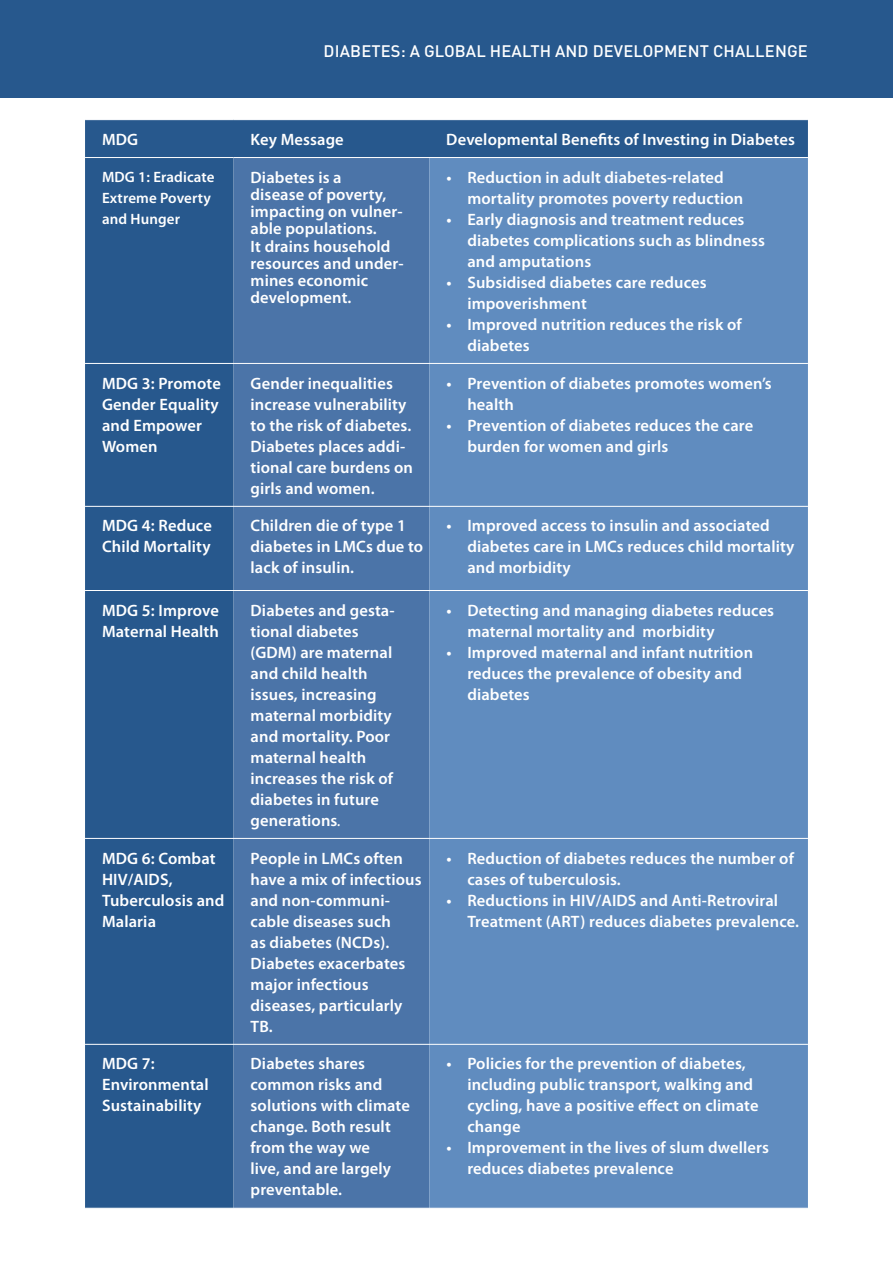
<style>
.page{position:relative;width:893px;height:1263px;background:#fff}
.page>*{position:absolute;margin:0;border:0;box-sizing:border-box;transform-origin:0 0}
.t1{font:600 16.5px/21px "Myriad Pro";letter-spacing:.01em;color:#fff}
.t2{font:500 16.5px "DIN Pro";letter-spacing:.01em;color:#fff}
.t3{font:600 15px/21px "Myriad Pro";letter-spacing:.01em;color:#fff}
.s1{font-weight:400;font-style:italic}
</style>
<div class="page">
<div style="left:0;top:0;width:893px;height:98px;background:#27588d"></div>
<div style="left:85px;top:120px;width:723px;height:1088px;background:#27588d"></div>
<div style="left:234px;top:158px;width:195px;height:1050px;background:#4b74a8"></div>
<div style="left:429px;top:158px;width:379px;height:1050px;background:#608cbf"></div>
<hr style="left:85px;top:157px;width:149px;height:1px;background:#fff">
<hr style="left:85px;top:363px;width:723px;height:1px;background:#fff">
<hr style="left:85px;top:506px;width:723px;height:1px;background:#fff">
<hr style="left:85px;top:590px;width:723px;height:1px;background:#fff">
<hr style="left:85px;top:838px;width:723px;height:1px;background:#fff">
<hr style="left:85px;top:1044px;width:723px;height:1px;background:#fff">
<hr style="left:234px;top:157px;width:574px;height:1px;background:#fff">
<p class="t2" style="left:324px;top:45px;width:486px">DIABETES: A GLOBAL HEALTH AND DEVELOPMENT CHALLENGE</p>
<p class="t1" style="left:102px;top:130px;width:38px">MDG</p>
<p class="t1" style="left:251px;top:130px;width:95px">Key Message</p>
<p class="t1" style="left:446px;top:130px;width:350px">Developmental Benefits of Investing in Diabetes</p>
<p class="t3" style="left:102px;top:168px;width:114px">MDG 1: Eradicate<br>Extreme Poverty and Hunger</p>
<p class="t1" style="left:251px;top:170px;width:154px;line-height:17.2px">Diabetes is a<br>disease of poverty, impacting on vulner&shy;able populations.<br>It drains household resources and under&shy;mines economic development.</p>
<p class="t1" style="left:467px;top:168px;width:277px;text-indent:-21px">• Reduction in adult diabetes-related mortality promotes poverty reduction</p>
<p class="t1" style="left:467px;top:210px;width:299px;text-indent:-21px">• Early diagnosis and treatment reduces diabetes complications such as blindness and amputations</p>
<p class="t1" style="left:467px;top:273px;width:241px;text-indent:-21px">• Subsidised diabetes care reduces impoverishment</p>
<p class="t1" style="left:467px;top:315px;width:276px;text-indent:-21px">• Improved nutrition reduces the risk of diabetes</p>
<p class="t1" style="left:102px;top:374px;width:120px">MDG 3: Promote<br>Gender Equality and Empower<br>Women</p>
<p class="t1" style="left:251px;top:374px;width:164px">Gender inequalities increase vulnerability to the risk of diabetes.<br>Diabetes places addi&shy;tional care burdens on girls and women.</p>
<p class="t1" style="left:467px;top:374px;width:306px;text-indent:-21px">• Prevention of diabetes promotes women’s health</p>
<p class="t1" style="left:467px;top:416px;width:287px;text-indent:-21px">• Prevention of diabetes reduces the care burden for women and girls</p>
<p class="t1" style="left:102px;top:517px;width:111px">MDG 4: Reduce<br>Child Mortality</p>
<p class="t1" style="left:251px;top:517px;width:174px">Children die of type 1 diabetes in LMCs due to lack of insulin.</p>
<p class="t1" style="left:467px;top:517px;width:329px;text-indent:-21px">• Improved access to insulin and associated diabetes care in LMCs reduces child mortality and morbidity</p>
<p class="t1" style="left:102px;top:601px;width:118px">MDG 5: Improve<br>Maternal Health</p>
<p class="t1" style="left:251px;top:601px;width:146px">Diabetes and gesta&shy;tional diabetes (GDM) are maternal and child health issues, increasing maternal morbidity and mortality. Poor maternal health increases the risk of diabetes in future generations<span class="s1">.</span></p>
<p class="t1" style="left:467px;top:601px;width:308px;text-indent:-21px">• Detecting and managing diabetes reduces maternal mortality and morbidity</p>
<p class="t1" style="left:467px;top:643px;width:287px;text-indent:-21px">• Improved maternal and infant nutrition reduces the prevalence of obesity and diabetes</p>
<p class="t1" style="left:102px;top:849px;width:124px">MDG 6: Combat<br>HIV/AIDS,<br>Tuberculosis and<br>Malaria</p>
<p class="t1" style="left:251px;top:849px;width:172px">People in LMCs often have a mix of infectious and non-communi&shy;cable diseases such<br>as diabetes (NCDs).<br>Diabetes exacerbates major infectious diseases, particularly<br>TB.</p>
<p class="t1" style="left:467px;top:849px;width:328px;text-indent:-21px">• Reduction of diabetes reduces the number of cases of tuberculosis.</p>
<p class="t1" style="left:467px;top:891px;width:333px;text-indent:-21px">• Reductions in HIV/AIDS and Anti-Retroviral<br>Treatment (ART) reduces diabetes prevalence.</p>
<p class="t1" style="left:102px;top:1055px;width:108px">MDG 7:<br>Environmental<br>Sustainability</p>
<p class="t1" style="left:251px;top:1055px;width:161px">Diabetes shares common risks and solutions with climate change. Both result from the way we<br>live, and are largely preventable.</p>
<p class="t1" style="left:467px;top:1055px;width:293px;text-indent:-21px">• Policies for the prevention of diabetes, including public transport, walking and cycling, have a positive effect on climate change</p>
<p class="t1" style="left:467px;top:1139px;width:303px;text-indent:-21px">• Improvement in the lives of slum dwellers reduces diabetes prevalence</p>
</div>
